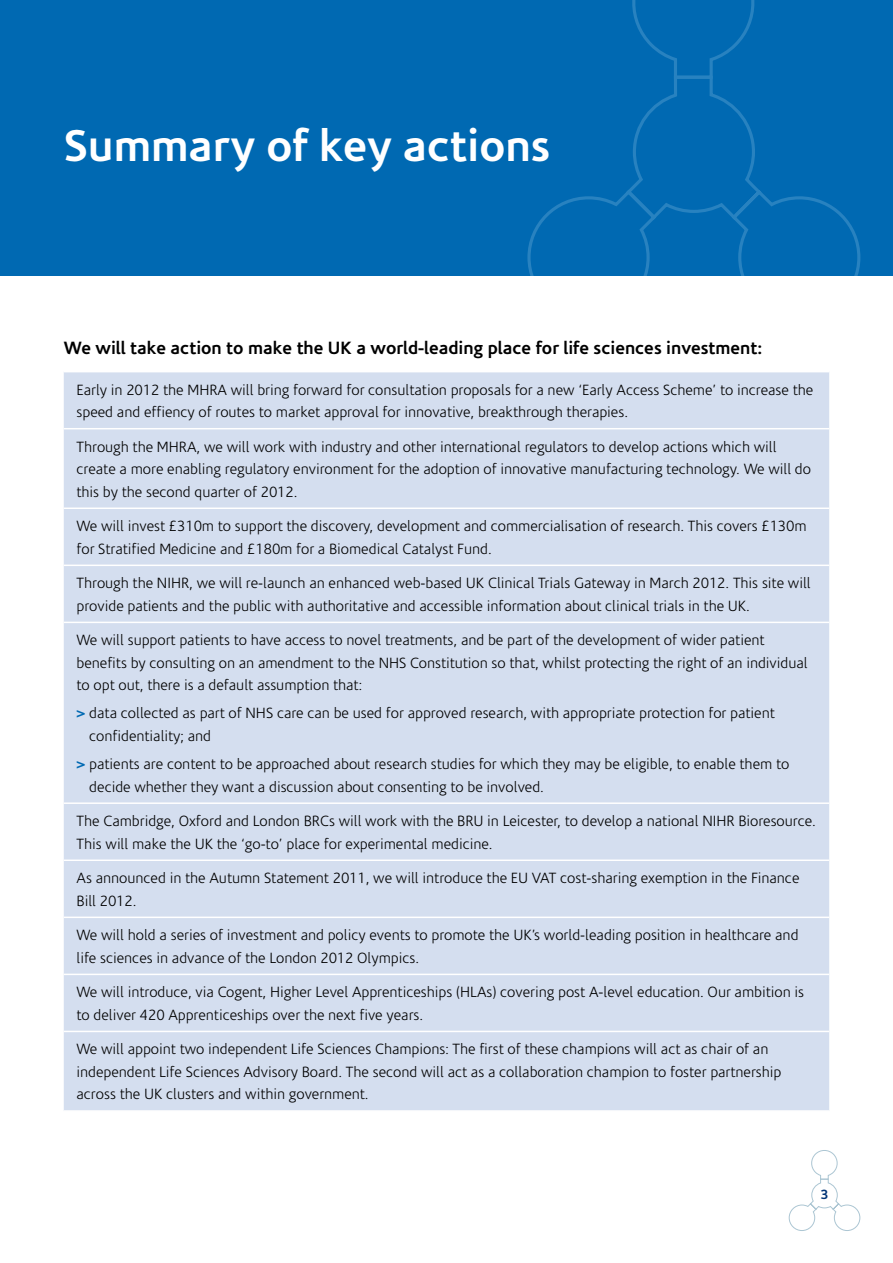
<style>
.page{position:relative;width:893px;height:1263px;background:#fff}
.page>*{position:absolute;margin:0;border:0;box-sizing:border-box;transform-origin:0 0}
.t1{font:700 45px "Corisande";color:#fff}
.t2{font:700 18px "Corisande";color:#000}
.t3{font:300 15px/22.5px "Corisande";color:#000}
.t4{font:700 13.5px "Corisande";color:#003477}
.s1{font-weight:700;color:#0069b2}
</style>
<div class="page">
<div style="left:0;top:0;width:893px;height:276px;background:#0069b2"></div>
<svg style="left:632px;top:0;width:123px;height:74px"></svg>
<svg style="left:527px;top:74px;width:334px;height:202px"></svg>
<svg style="left:788px;top:1150px;width:72px;height:81px"></svg>
<div style="left:64px;top:372px;width:765px;height:738px;background:#d4deef"></div>
<hr style="left:64px;top:428px;width:765px;height:1px;background:#fff">
<hr style="left:64px;top:507px;width:765px;height:2px;background:#fff">
<hr style="left:64px;top:565px;width:765px;height:1px;background:#fff">
<hr style="left:64px;top:622px;width:765px;height:1px;background:#fff">
<hr style="left:64px;top:802px;width:765px;height:2px;background:#fff">
<hr style="left:64px;top:859px;width:765px;height:2px;background:#fff">
<hr style="left:64px;top:916px;width:765px;height:2px;background:#fff">
<hr style="left:64px;top:974px;width:765px;height:1px;background:#fff">
<hr style="left:64px;top:1031px;width:765px;height:1px;background:#fff">
<h1 class="t1" style="left:64px;top:120px;width:488px">Summary of key actions</h1>
<p class="t2" style="left:64px;top:337px;width:700px">We will take action to make the UK a world-leading place for life sciences investment:</p>
<p class="t3" style="left:77px;top:379px;width:738px">Early in 2012 the MHRA will bring forward for consultation proposals for a new ‘Early Access Scheme’ to increase the speed and effiency of routes to market approval for innovative, breakthrough therapies.</p>
<p class="t3" style="left:77px;top:436px;width:736px">Through the MHRA, we will work with industry and other international regulators to develop actions which will create a more enabling regulatory environment for the adoption of innovative manufacturing technology. We will do this by the second quarter of 2012.</p>
<p class="t3" style="left:77px;top:515px;width:731px">We will invest £310m to support the discovery, development and commercialisation of research. This covers £130m for Stratified Medicine and £180m for a Biomedical Catalyst Fund.</p>
<p class="t3" style="left:77px;top:572px;width:736px">Through the NIHR, we will re-launch an enhanced web-based UK Clinical Trials Gateway in March 2012. This site will provide patients and the public with authoritative and accessible information about clinical trials in the UK.</p>
<p class="t3" style="left:77px;top:629px;width:733px">We will support patients to have access to novel treatments, and be part of the development of wider patient benefits by consulting on an amendment to the NHS Constitution so that, whilst protecting the right of an individual to opt out, there is a default assumption that:</p>
<p class="t3" style="left:89px;top:702px;width:687px;text-indent:-13px"><span class="s1">&gt;</span> data collected as part of NHS care can be used for approved research, with appropriate protection for patient confidentiality; and</p>
<p class="t3" style="left:89px;top:753px;width:701px;text-indent:-13px"><span class="s1">&gt;</span> patients are content to be approached about research studies for which they may be eligible, to enable them to decide whether they want a discussion about consenting to be involved.</p>
<p class="t3" style="left:77px;top:810px;width:741px">The Cambridge, Oxford and London BRCs will work with the BRU in Leicester, to develop a national NIHR Bioresource.<br>This will make the UK the ‘go-to’ place for experimental medicine.</p>
<p class="t3" style="left:77px;top:867px;width:724px">As announced in the Autumn Statement 2011, we will introduce the EU VAT cost-sharing exemption in the Finance<br>Bill 2012.</p>
<p class="t3" style="left:77px;top:924px;width:723px">We will hold a series of investment and policy events to promote the UK’s world-leading position in healthcare and life sciences in advance of the London 2012 Olympics.</p>
<p class="t3" style="left:77px;top:981px;width:729px">We will introduce, via Cogent, Higher Level Apprenticeships (HLAs) covering post A-level education. Our ambition is to deliver 420 Apprenticeships over the next five years.</p>
<p class="t3" style="left:77px;top:1038px;width:706px">We will appoint two independent Life Sciences Champions: The first of these champions will act as chair of an independent Life Sciences Advisory Board. The second will act as a collaboration champion to foster partnership across the UK clusters and within government.</p>
<p class="t4" style="left:821px;top:1187px;width:9px">3</p>
</div>
